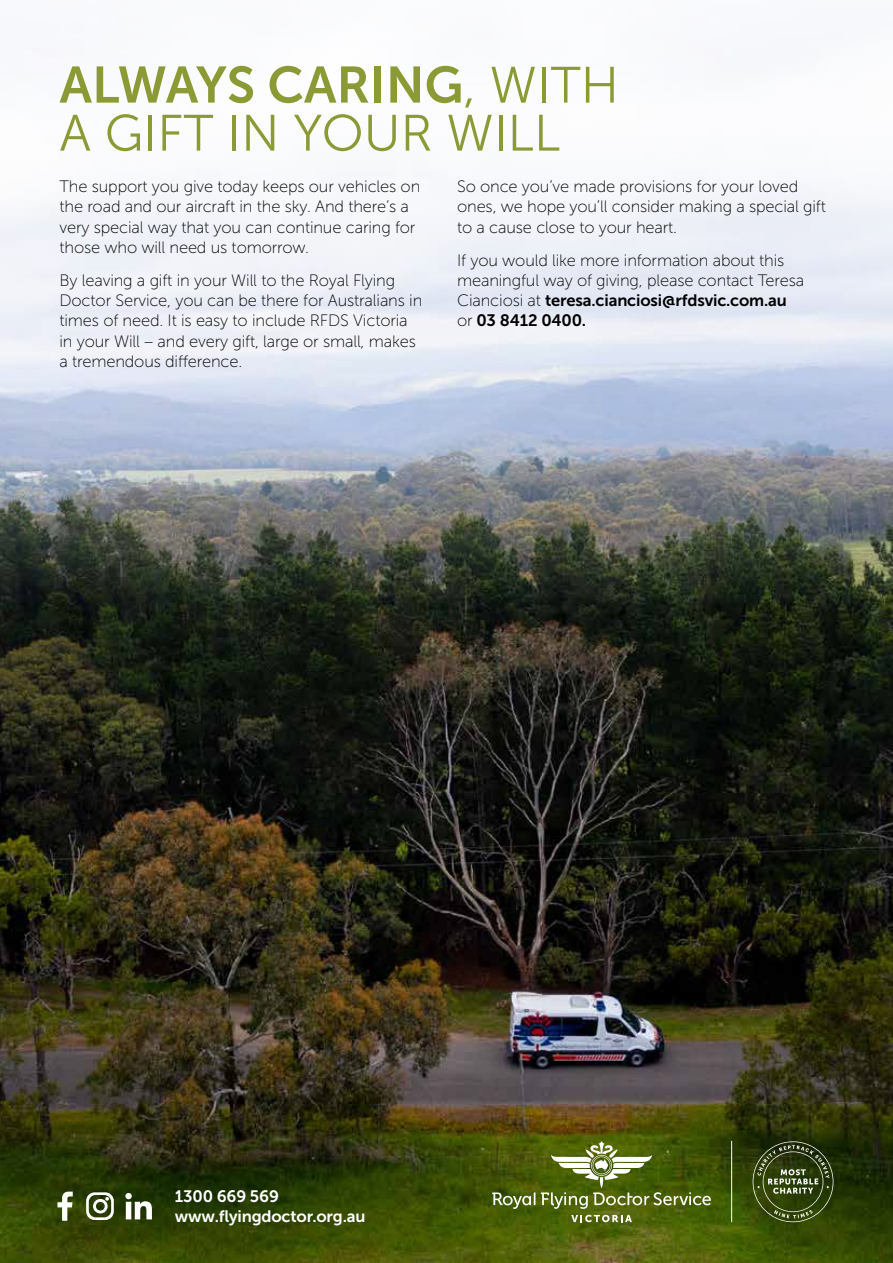
<style>
.page{position:relative;width:893px;height:1263px;background:#fff}
.page>*{position:absolute;margin:0;border:0;box-sizing:border-box;transform-origin:0 0}
.t1{font:51px "Museo Sans 700";color:#8b9a34}
.t2{font:51px "Museo Sans 300";color:#8b9a34}
.t3{font:16.5px/20.2px "Museo Sans 100";letter-spacing:-.01em;color:#000}
.t4{font:16.5px/20.2px "Museo Sans 700";letter-spacing:-.01em;color:#000}
.t5{font:16.5px/20.7px "Museo Sans 700";letter-spacing:-.01em;color:#fff}
.s1{font-family:"Museo Sans 300"}
.s2{font-family:"Museo Sans 100"}
</style>
<div class="page">
<img style="left:0;top:184px;width:893px;height:1079px">
<svg style="left:492px;top:1192px;width:43px;height:17px"></svg>
<svg style="left:541px;top:1141px;width:170px;height:68px;background:#66782f"></svg>
<svg style="left:571px;top:1215px;width:61px;height:7px"></svg>
<svg style="left:753px;top:1141px;width:80px;height:81px;background:#435223"></svg>
<hr style="left:731px;top:1141px;width:1px;height:81px;background:#fff">
<svg style="left:86px;top:1192px;width:28px;height:28px"></svg>
<svg style="left:57px;top:1191px;width:16px;height:30px"></svg>
<svg style="left:125px;top:1193px;width:27px;height:26px"></svg>
<h1 class="t1" style="left:60px;top:57px;width:561px">ALWAYS CARING<span class="s1">, WITH</span></h1>
<h1 class="t2" style="left:60px;top:106px;width:502px">A GIFT IN YOUR WILL</h1>
<p class="t3" style="left:60px;top:177px;width:362px">The support you give today keeps our vehicles on the road and our aircraft in the sky. And there’s a very special way that you can continue caring for those who will need us tomorrow.</p>
<p class="t3" style="left:60px;top:270px;width:364px">By leaving a gift in your Will to the Royal Flying Doctor Service, you can be there for Australians in times of need. It is easy to include RFDS Victoria in your Will – and every gift, large or small, makes a tremendous difference.</p>
<p class="t3" style="left:457px;top:176px;width:370px">So once you’ve made provisions for your loved ones, we hope you’ll consider making a special gift to a cause close to your heart.</p>
<p class="t3" style="left:457px;top:250px;width:349px">If you would like more information about this meaningful way of giving, please contact Teresa</p>
<p class="t4" style="left:457px;top:290px;width:331px"><span class="s2">Cianciosi at</span> teresa.cianciosi@rfdsvic.com.au <span class="s2">or</span> 03 8412 0400.</p>
<p class="t5" style="left:175px;top:1185px;width:192px">1300 669 569 www.flyingdoctor.org.au</p>
</div>
